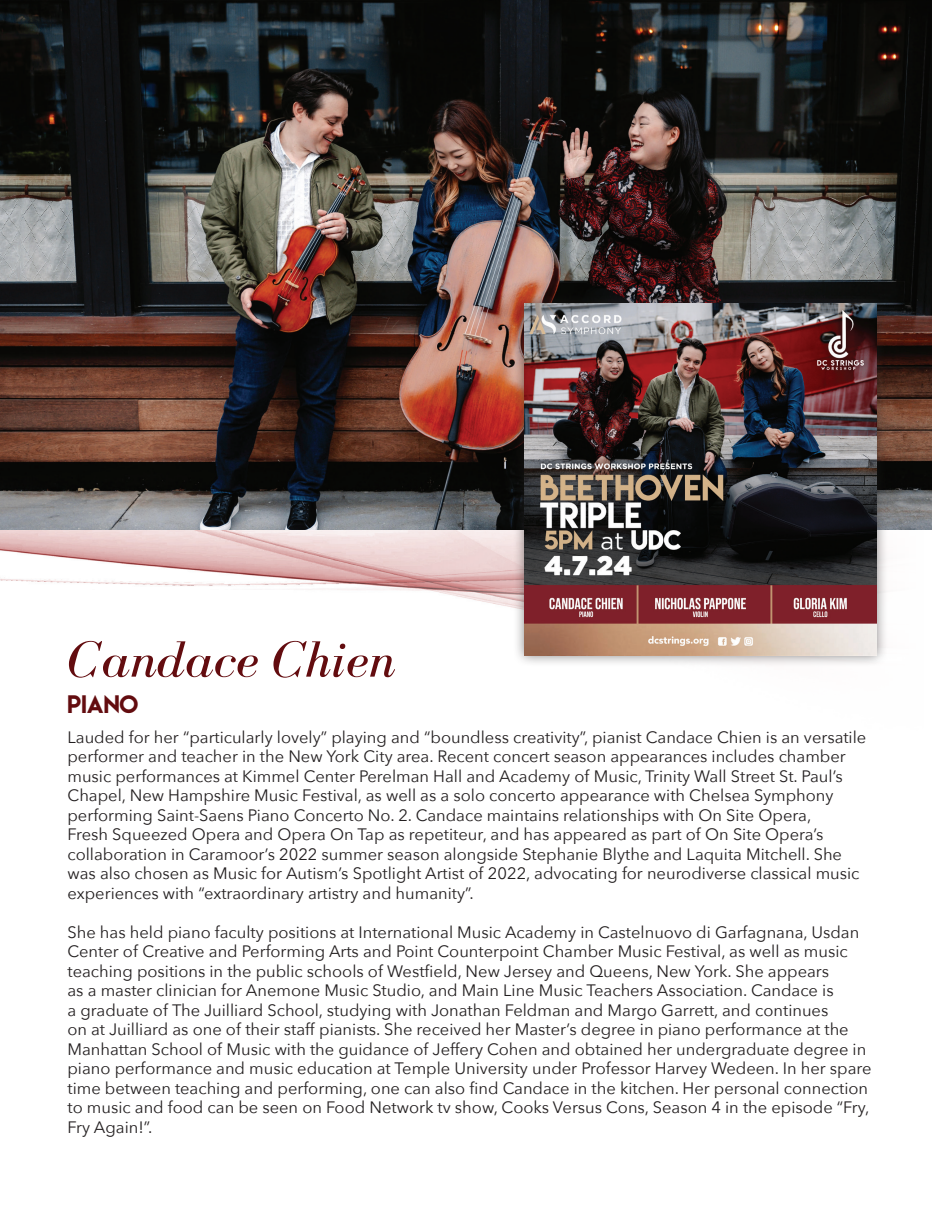
<style>
.page{position:relative;width:945px;height:1215px;background:#fff}
.page>*{position:absolute;margin:0;border:0;box-sizing:border-box;transform-origin:0 0}
.t1{font:italic 52.5px "Bodoni FLF";color:#630c0f}
.t2{font:22.5px "Lemon Milk";color:#630c0f}
.t3{font:16.5px/19.5px "Avenir Next";color:#231f20}
</style>
<div class="page">
<img style="left:0;top:530px;width:513px;height:78px">
<img style="left:0;top:0;width:932px;height:530px">
<div style="left:513px;top:292px;width:375px;height:375px;background:#231f20;opacity:.55"></div>
<img style="left:525px;top:303px;width:352px;height:352px">
<h1 class="t1" style="left:68px;top:631px;width:329px">Candace Chien</h1>
<h2 class="t2" style="left:68px;top:688px;width:72px">PIANO</h2>
<p class="t3" style="left:68px;top:726px;width:800px">Lauded for her “particularly lovely” playing and “boundless creativity”, pianist Candace Chien is an versatile performer and teacher in the New York City area. Recent concert season appearances includes chamber music performances at Kimmel Center Perelman Hall and Academy of Music, Trinity Wall Street St. Paul’s Chapel, New Hampshire Music Festival, as well as a solo concerto appearance with Chelsea Symphony performing Saint-Saens Piano Concerto No. 2. Candace maintains relationships with On Site Opera,<br>Fresh Squeezed Opera and Opera On Tap as repetiteur, and has appeared as part of On Site Opera’s collaboration in Caramoor’s 2022 summer season alongside Stephanie Blythe and Laquita Mitchell. She was also chosen as Music for Autism’s Spotlight Artist of 2022, advocating for neurodiverse classical music experiences with “extraordinary artistry and humanity”.</p>
<p class="t3" style="left:68px;top:921px;width:806px">She has held piano faculty positions at International Music Academy in Castelnuovo di Garfagnana, Usdan Center of Creative and Performing Arts and Point Counterpoint Chamber Music Festival, as well as music teaching positions in the public schools of Westfield, New Jersey and Queens, New York. She appears<br>as a master clinician for Anemone Music Studio, and Main Line Music Teachers Association. Candace is<br>a graduate of The Juilliard School, studying with Jonathan Feldman and Margo Garrett, and continues<br>on at Juilliard as one of their staff pianists. She received her Master’s degree in piano performance at the Manhattan School of Music with the guidance of Jeffery Cohen and obtained her undergraduate degree in piano performance and music education at Temple University under Professor Harvey Wedeen. In her spare time between teaching and performing, one can also find Candace in the kitchen. Her personal connection to music and food can be seen on Food Network tv show, Cooks Versus Cons, Season 4 in the episode “Fry, Fry Again!”.</p>
</div>
